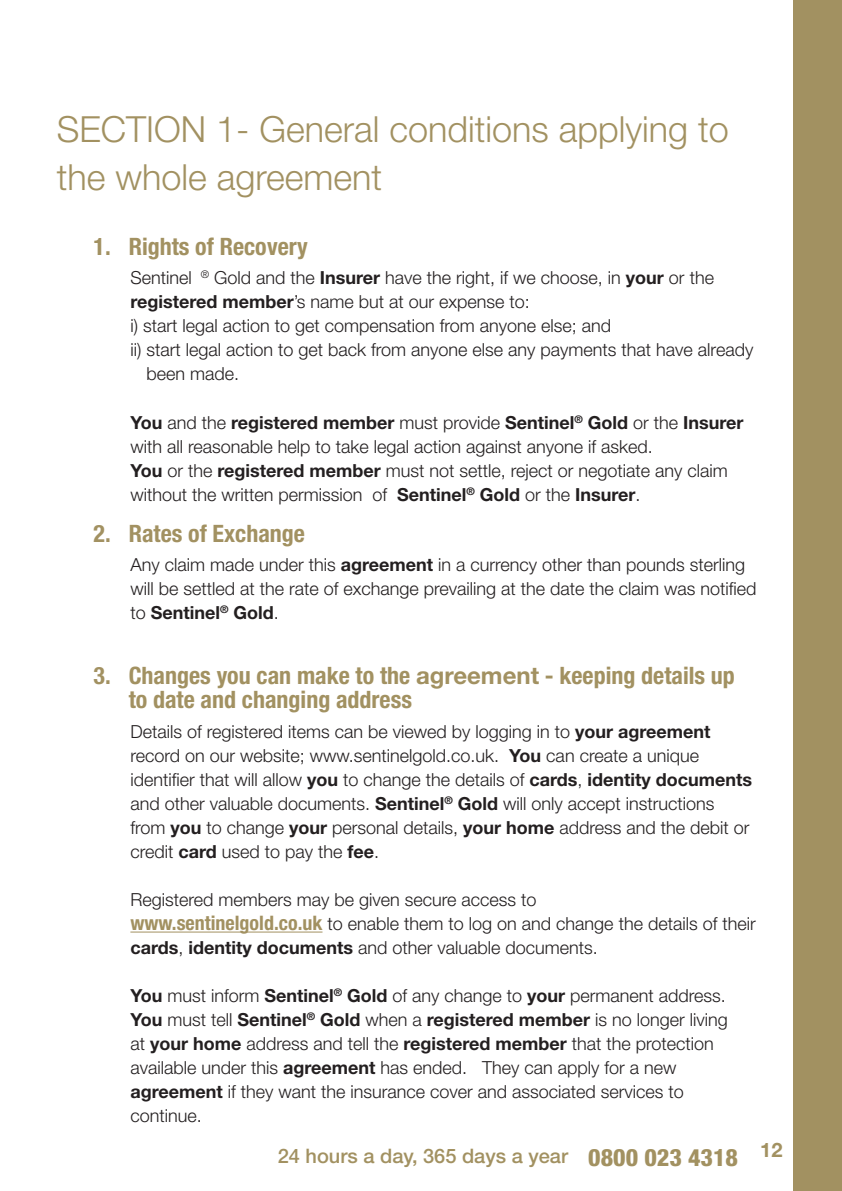
<style>
.page{position:relative;width:842px;height:1191px;background:#fff}
.page>*{position:absolute;margin:0;border:0;box-sizing:border-box;transform-origin:0 0}
.t1{font:300 36px/48px "Helvetica Neue";color:#a29161}
.t2{font:700 condensed 24px/24px "Helvetica Neue";color:#a29161}
.t3{font:500 20px "Helvetica Neue";color:#a29161}
.t4{font:300 18px/24px "Helvetica Neue";color:#231f20}
.s1{font-weight:700}
.s2{font-stretch:normal}
.s3{font-weight:700;font-stretch:condensed;font-size:20px;color:#a29161}
.s4{font-weight:800;font-stretch:condensed;font-size:24px}
</style>
<div class="page">
<div style="left:794px;top:0;width:48px;height:1191px;background:#a29161"></div>
<hr style="left:130px;top:931px;width:192px;height:1px;background:#a29161">
<h1 class="t1" style="left:57px;top:104px;width:674px">SECTION 1- General conditions applying to the whole agreement</h1>
<h2 class="t2" style="left:94px;top:234px;width:216px">1. Rights of Recovery</h2>
<p class="t4" style="left:130px;top:266px;width:585px">Sentinel <sup>®</sup> Gold and the <span class="s1">Insurer</span> have the right, if we choose, in <span class="s1">your</span> or the</p>
<p class="t4" style="left:130px;top:290px;width:401px"><span class="s1">registered member</span>’s name but at our expense to:</p>
<p class="t4" style="left:130px;top:314px;width:482px">i) start legal action to get compensation from anyone else; and</p>
<p class="t4" style="left:130px;top:338px;width:624px">ii) start legal action to get back from anyone else any payments that have already</p>
<p class="t4" style="left:146px;top:362px;width:94px">been made.</p>
<p class="t4" style="left:130px;top:410px;width:615px"><span class="s1">You</span> and the <span class="s1">registered member</span> must provide <span class="s1">Sentinel</span><sup>®</sup> <span class="s1">Gold</span> or the <span class="s1">Insurer </span>with all reasonable help to take legal action against anyone if asked.<br><span class="s1">You</span> or the <span class="s1">registered member</span> must not settle, reject or negotiate any claim without the written permission of <span class="s1">Sentinel</span><sup>®</sup> <span class="s1">Gold</span> or the <span class="s1">Insurer</span>.</p>
<h2 class="t2" style="left:94px;top:521px;width:213px">2. Rates of Exchange</h2>
<p class="t4" style="left:130px;top:552px;width:628px">Any claim made under this <span class="s1">agreement</span> in a currency other than pounds sterling will be settled at the rate of exchange prevailing at the date the claim was notified to <span class="s1">Sentinel</span><sup>®</sup> <span class="s1">Gold</span>.</p>
<h2 class="t2" style="left:129px;top:663px;width:608px;text-indent:-35px">3. Changes you can make to the <span class="s2">agreement</span> - keeping details up to date and changing address</h2>
<p class="t4" style="left:130px;top:719px;width:623px">Details of registered items can be viewed by logging in to <span class="s1">your agreement </span>record on our website; www.sentinelgold.co.uk. <span class="s1">You</span> can create a unique identifier that will allow <span class="s1">you</span> to change the details of <span class="s1">cards</span>, <span class="s1">identity documents </span>and other valuable documents. <span class="s1">Sentinel</span><sup>®</sup> <span class="s1">Gold</span> will only accept instructions from <span class="s1">you</span> to change <span class="s1">your</span> personal details, <span class="s1">your home</span> address and the debit or credit <span class="s1">card</span> used to pay the <span class="s1">fee</span>.</p>
<p class="t4" style="left:130px;top:887px;width:627px">Registered members may be given secure access to<br><span class="s3">www.sentinelgold.co.uk</span> to enable them to log on and change the details of their <span class="s1">cards</span>, <span class="s1">identity documents</span> and other valuable documents.</p>
<p class="t4" style="left:130px;top:983px;width:599px"><span class="s1">You</span> must inform <span class="s1">Sentinel</span><sup>®</sup> <span class="s1">Gold</span> of any change to <span class="s1">your</span> permanent address.<br><span class="s1">You</span> must tell <span class="s1">Sentinel</span><sup>®</sup> <span class="s1">Gold</span> when a <span class="s1">registered member</span> is no longer living at <span class="s1">your home</span> address and tell the <span class="s1">registered member</span> that the protection available under this <span class="s1">agreement</span> has ended. They can apply for a new <span class="s1">agreement</span> if they want the insurance cover and associated services to continue.</p>
<p class="t3" style="left:278px;top:1143px;width:506px">24 hours a day, 365 days a year <span class="s4">0800 023 4318</span> <sup>12</sup></p>
</div>
